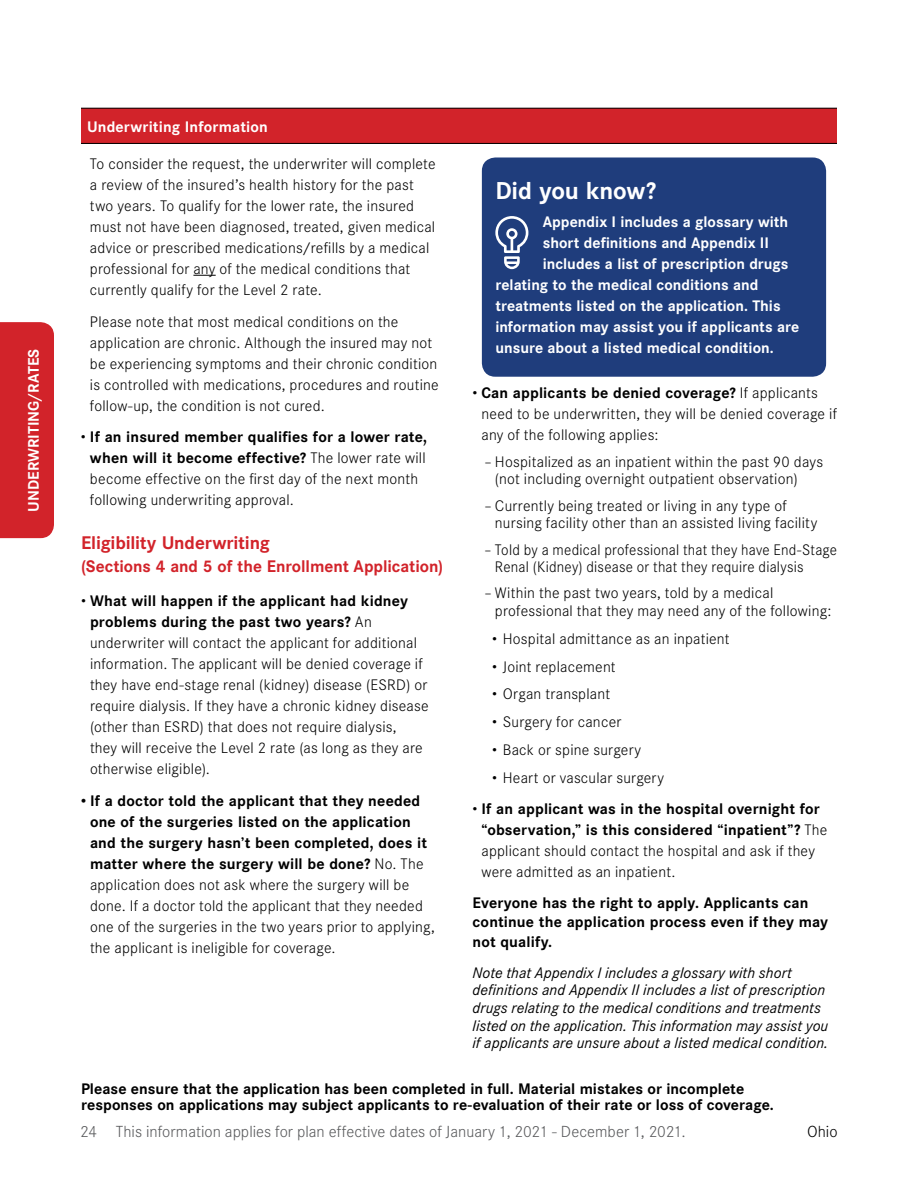
<style>
.page{position:relative;width:918px;height:1188px;background:#fff}
.page>*{position:absolute;margin:0;border:0;box-sizing:border-box;transform-origin:0 0}
.t1{font:700 24px "Corporate SBQ";letter-spacing:-.005em;color:#fff}
.t2{font:700 18px "Corporate SBQ";letter-spacing:-.01em;color:#d2232a}
.t3{font:700 16.5px "Corporate SBQ";color:#d2232a}
.t4{font:300 15.75px "Corporate SBQ";color:#58595b}
.t5{font:300 15.75px "Corporate SBQ";color:#000}
.t6{font:300 15px/21px "Corporate SBQ";letter-spacing:.015em;color:#000}
.t7{font:700 15px/21px "Corporate SBQ";letter-spacing:.005em;color:#000}
.t8{font:700 15px "Corporate SBQ";color:#fff}
.t9{font:italic 15px/17.5px "Corporate SBQ";letter-spacing:.005em;color:#000}
.t10{font:300 15px/17.7px "Corporate SBQ";letter-spacing:.015em;color:#000;scale:.96 1}
.s1{font-weight:700}
.s2{font-weight:300}
</style>
<div class="page">
<div style="left:0;top:322px;width:54px;height:216px;background:#d2232a"></div>
<div style="left:81px;top:108px;width:756px;height:35px;background:#d2232a"></div>
<hr style="left:81px;top:108px;width:378px;height:1px;background:#000">
<hr style="left:459px;top:108px;width:378px;height:1px;background:#000">
<hr style="left:81px;top:143px;width:378px;height:1px;background:#000">
<hr style="left:459px;top:143px;width:378px;height:1px;background:#000">
<svg style="left:193px;top:275px;width:23px;height:1px"></svg>
<div style="left:482px;top:158px;width:344px;height:219px;background:#1f3d7c;border-radius:14px"></div>
<svg style="left:495px;top:216px;width:33px;height:53px"></svg>
<p class="t8" style="left:24px;top:512px;width:165px;rotate:-90deg">UNDERWRITING/RATES</p>
<p class="t8" style="left:87px;top:117px;width:182px">Underwriting Information</p>
<p class="t6" style="left:90px;top:153px;width:347px">To consider the request, the underwriter will complete a review of the insured’s health history for the past two years. To qualify for the lower rate, the insured must not have been diagnosed, treated, given medical advice or prescribed medications/refills by a medical professional for any of the medical conditions that currently qualify for the Level 2 rate.</p>
<p class="t6" style="left:90px;top:311px;width:350px">Please note that most medical conditions on the application are chronic. Although the insured may not be experiencing symptoms and their chronic condition is controlled with medications, procedures and routine follow-up, the condition is not cured.</p>
<p class="t6" style="left:90px;top:427px;width:339px;text-indent:-9px">• <span class="s1">If an insured member qualifies for a lower rate, when will it become effective?</span> The lower rate will become effective on the first day of the next month following underwriting approval.</p>
<p class="t2" style="left:81px;top:532px;width:191px">Eligibility Underwriting</p>
<p class="t3" style="left:81px;top:556px;width:364px">(Sections 4 and 5 of the Enrollment Application)</p>
<p class="t6" style="left:90px;top:591px;width:340px;text-indent:-9px">• <span class="s1">What will happen if the applicant had kidney problems during the past two years?</span> An underwriter will contact the applicant for additional information. The applicant will be denied coverage if they have end-stage renal (kidney) disease (ESRD) or require dialysis. If they have a chronic kidney disease (other than ESRD) that does not require dialysis,<br>they will receive the Level 2 rate (as long as they are otherwise eligible).</p>
<p class="t6" style="left:90px;top:791px;width:346px;text-indent:-9px"><span class="s1">• If a doctor told the applicant that they needed one of the surgeries listed on the application and the surgery hasn’t been completed, does it matter where the surgery will be done?</span> No. The application does not ask where the surgery will be done. If a doctor told the applicant that they needed one of the surgeries in the two years prior to applying, the applicant is ineligible for coverage.</p>
<h1 class="t1" style="left:495px;top:176px;width:162px">Did you know?</h1>
<p class="t8" style="left:543px;top:213px;width:247px">Appendix I includes a glossary with</p>
<p class="t8" style="left:543px;top:234px;width:228px">short definitions and Appendix II</p>
<p class="t8" style="left:543px;top:255px;width:247px">includes a list of prescription drugs</p>
<p class="t8" style="left:495px;top:276px;width:265px">relating to the medical conditions and</p>
<p class="t8" style="left:495px;top:297px;width:287px">treatments listed on the application. This</p>
<p class="t8" style="left:495px;top:318px;width:305px">information may assist you if applicants are</p>
<p class="t8" style="left:495px;top:339px;width:280px">unsure about a listed medical condition.</p>
<p class="t6" style="left:482px;top:383px;width:357px;text-indent:-9px">• <span class="s1">Can applicants be denied coverage?</span> If applicants need to be underwritten, they will be denied coverage if any of the following applies:</p>
<p class="t6" style="left:495px;top:453px;width:330px;line-height:17.7px;text-indent:-11px">– Hospitalized as an inpatient within the past 90 days (not including overnight outpatient observation)</p>
<p class="t6" style="left:495px;top:497px;width:324px;line-height:17.7px;text-indent:-11px">– Currently being treated or living in any type of nursing facility other than an assisted living facility</p>
<p class="t10" style="left:495px;top:541px;width:358px;text-indent:-11px">– Told by a medical professional that they have End-Stage<br>Renal (Kidney) disease or that they require dialysis</p>
<p class="t6" style="left:495px;top:584px;width:338px;line-height:17.7px;text-indent:-11px">– Within the past two years, told by a medical professional that they may need any of the following:</p>
<p class="t6" style="left:492px;top:628px;width:239px">• Hospital admittance as an inpatient</p>
<p class="t6" style="left:492px;top:656px;width:125px">• Joint replacement</p>
<p class="t6" style="left:492px;top:684px;width:120px">• Organ transplant</p>
<p class="t6" style="left:492px;top:711px;width:131px">• Surgery for cancer</p>
<p class="t6" style="left:492px;top:739px;width:151px">• Back or spine surgery</p>
<p class="t6" style="left:492px;top:767px;width:174px">• Heart or vascular surgery</p>
<p class="t7" style="left:482px;top:799px;width:347px;text-indent:-9px"><span class="s2">•</span> If an applicant was in the hospital overnight for “observation,” is this considered “inpatient”? <span class="s2">The applicant should contact the hospital and ask if they were admitted as an inpatient.</span></p>
<p class="t7" style="left:473px;top:893px;width:357px;line-height:19.5px">Everyone has the right to apply. Applicants can continue the application process even if they may not qualify.</p>
<p class="t9" style="left:473px;top:964px;width:357px">Note that Appendix I includes a glossary with short definitions and Appendix II includes a list of prescription drugs relating to the medical conditions and treatments listed on the application. This information may assist you if applicants are unsure about a listed medical condition.</p>
<p class="t7" style="left:81px;top:1081px;width:694px;line-height:16.2px">Please ensure that the application has been completed in full. Material mistakes or incomplete responses on applications may subject applicants to re-evaluation of their rate or loss of coverage.</p>
<p class="t4" style="left:80px;top:1122px;width:607px">24 This information applies for plan effective dates of January 1, 2021 - December 1, 2021.</p>
<p class="t5" style="left:807px;top:1122px;width:32px">Ohio</p>
</div>
